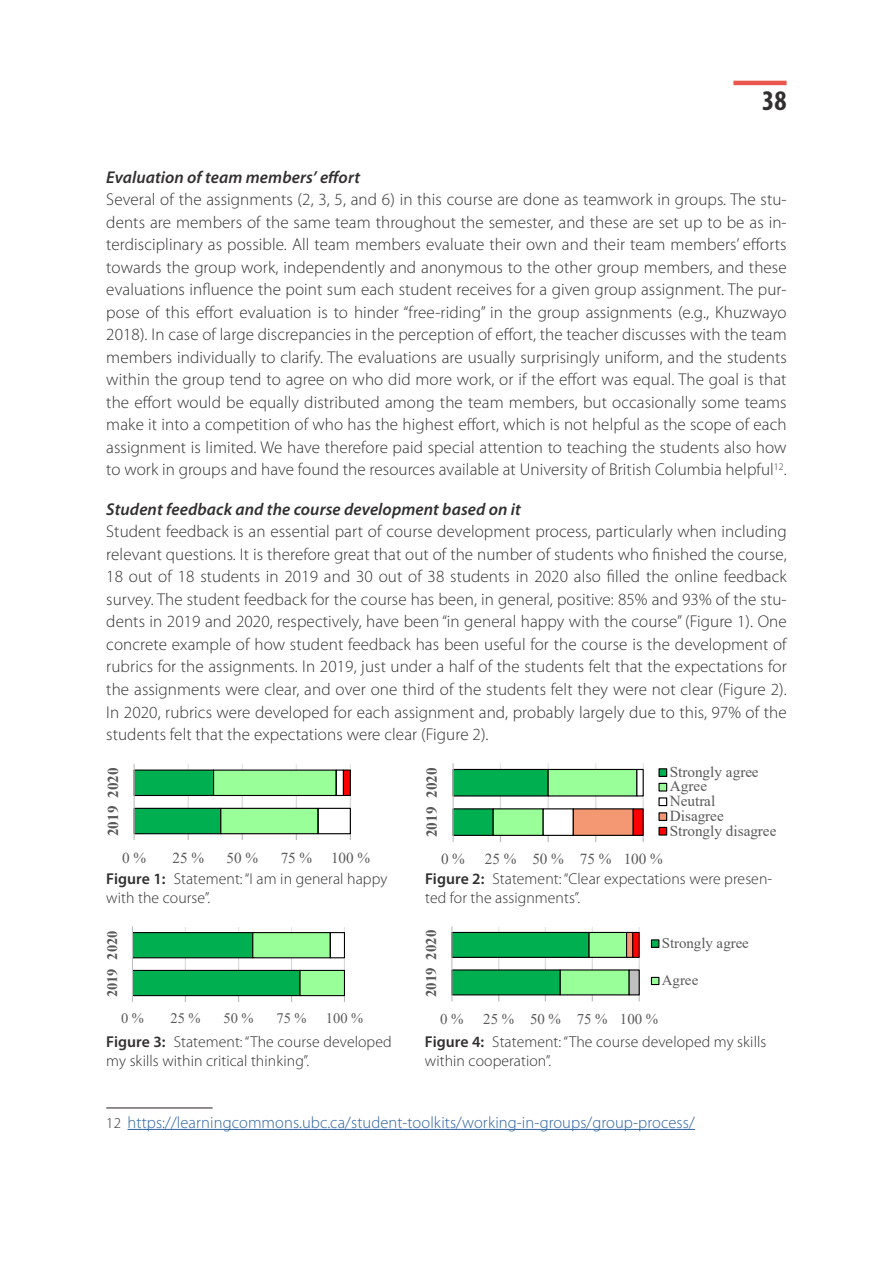
<style>
.page{position:relative;width:893px;height:1263px;background:#fff}
.page>*{position:absolute;margin:0;border:0;box-sizing:border-box;transform-origin:0 0}
.t1{font:700 condensed 28.5px "Myriad Pro";color:#312f30}
.BRØDTEKST{font:300 17.1px/22.5px "Myriad Pro";letter-spacing:.005em;color:#312f30;text-align:justify}
.Overskrift_under_nr{font:italic 600 17.1px "Myriad Pro";letter-spacing:.005em;color:#312f30}
.Fotnote{font:300 16.5px "Myriad Pro";letter-spacing:.005em;color:#2b62a1}
.Figurtekst{font:300 15.75px/18.9px "Myriad Pro";letter-spacing:.005em;color:#312f30}
.t2{font:15.3px/14.7px "Times New Roman";color:#595959}
.t3{font:700 15.3px "Times New Roman";color:#595959}
.t4{font:15.15px "Times New Roman";color:#595959}
.t5{font:700 15.15px "Times New Roman";color:#595959}
.t6{font:14.85px "Times New Roman";color:#595959}
.t7{font:700 14.85px "Times New Roman";color:#595959}
.t8{font:14.55px "Times New Roman";color:#595959}
.t9{font:700 14.55px "Times New Roman";color:#595959}
.s1{font-weight:600}
.s2{font-size:15px;color:#312f30}
</style>
<div class="page">
<hr style="left:733px;top:81px;width:54px;height:4px;background:#e9574e">
<svg style="left:135px;top:764px;width:216px;height:76px"></svg>
<div style="left:343px;top:770px;width:7px;height:25px;background:#f00"></div>
<div style="left:343px;top:769px;width:8px;height:27px;border:1px solid #000"></div>
<hr style="left:134px;top:764px;width:1px;height:76px;background:#bfbfbf">
<svg style="left:454px;top:763px;width:190px;height:79px"></svg>
<div style="left:573px;top:809px;width:60px;height:26px;background:#f39873"></div>
<div style="left:573px;top:808px;width:61px;height:28px;border:1px solid #000"></div>
<div style="left:633px;top:809px;width:10px;height:26px;background:#f00"></div>
<div style="left:633px;top:808px;width:11px;height:28px;border:1px solid #000"></div>
<hr style="left:453px;top:763px;width:1px;height:79px;background:#bfbfbf">
<div style="left:659px;top:769px;width:8px;height:7px;background:#00b050"></div>
<div style="left:658px;top:768px;width:9px;height:9px;border:1px solid #000"></div>
<div style="left:659px;top:783px;width:8px;height:8px;background:#9f9"></div>
<div style="left:658px;top:783px;width:9px;height:8px;border:1px solid #000"></div>
<div style="left:658px;top:797px;width:9px;height:9px;border:1px solid #000"></div>
<div style="left:659px;top:813px;width:8px;height:7px;background:#f39873"></div>
<div style="left:658px;top:812px;width:9px;height:9px;border:1px solid #000"></div>
<div style="left:659px;top:827px;width:8px;height:8px;background:#f00"></div>
<div style="left:658px;top:827px;width:9px;height:8px;border:1px solid #000"></div>
<svg style="left:133px;top:927px;width:212px;height:75px"></svg>
<div style="left:330px;top:932px;width:15px;height:26px;border:1px solid #000"></div>
<hr style="left:132px;top:926px;width:1px;height:76px;background:#bfbfbf">
<svg style="left:452px;top:926px;width:188px;height:75px"></svg>
<div style="left:627px;top:932px;width:6px;height:25px;background:#f39873"></div>
<div style="left:626px;top:932px;width:7px;height:26px;border:1px solid #000"></div>
<div style="left:633px;top:932px;width:6px;height:25px;background:#f00"></div>
<div style="left:632px;top:932px;width:8px;height:26px;border:1px solid #000"></div>
<div style="left:629px;top:970px;width:10px;height:25px;background:#bfbfbf"></div>
<div style="left:629px;top:969px;width:11px;height:26px;border:1px solid #000"></div>
<hr style="left:451px;top:926px;width:1px;height:75px;background:#bfbfbf">
<div style="left:651px;top:940px;width:8px;height:7px;background:#00b050"></div>
<div style="left:651px;top:939px;width:8px;height:9px;border:1px solid #000"></div>
<div style="left:651px;top:977px;width:8px;height:7px;background:#9f9"></div>
<div style="left:651px;top:977px;width:8px;height:8px;border:1px solid #000"></div>
<hr style="left:106px;top:1107px;width:107px;height:1px;background:#231f20">
<hr style="left:128px;top:1129px;width:567px;height:1px;background:#2b62a1">
<h1 class="t1" style="left:762px;top:83px;width:26px">38</h1>
<p class="Overskrift_under_nr" style="left:106px;top:166px;width:255px">Evaluation of team members’ effort</p>
<p class="BRØDTEKST" style="left:106px;top:188px;width:682px">Several of the assignments (2, 3, 5, and 6) in this course are done as teamwork in groups. The stu&shy;dents are members of the same team throughout the semester, and these are set up to be as in&shy;terdisciplinary as possible. All team members evaluate their own and their team members’ efforts towards the group work, independently and anonymous to the other group members, and these evaluations influence the point sum each student receives for a given group assignment. The pur&shy;pose of this effort evaluation is to hinder “free-riding” in the group assignments (e.g., Khuzwayo 2018). In case of large discrepancies in the perception of effort, the teacher discusses with the team members individually to clarify. The evaluations are usually surprisingly uniform, and the students within the group tend to agree on who did more work, or if the effort was equal. The goal is that the effort would be equally distributed among the team members, but occasionally some teams make it into a competition of who has the highest effort, which is not helpful as the scope of each assignment is limited. We have therefore paid special attention to teaching the students also how to work in groups and have found the resources available at University of British Columbia helpful<sup>12</sup>.</p>
<p class="Overskrift_under_nr" style="left:106px;top:498px;width:416px">Student feedback and the course development based on it</p>
<p class="BRØDTEKST" style="left:106px;top:520px;width:682px">Student feedback is an essential part of course development process, particularly when including relevant questions. It is therefore great that out of the number of students who finished the course, 18 out of 18 students in 2019 and 30 out of 38 students in 2020 also filled the online feedback survey. The student feedback for the course has been, in general, positive: 85% and 93% of the stu&shy;dents in 2019 and 2020, respectively, have been “in general happy with the course” (Figure 1). One concrete example of how student feedback has been useful for the course is the development of rubrics for the assignments. In 2019, just under a half of the students felt that the expectations for the assignments were clear, and over one third of the students felt they were not clear (Figure 2).<br>In 2020, rubrics were developed for each assignment and, probably largely due to this, 97% of the students felt that the expectations were clear (Figure 2).</p>
<p class="t5" style="left:102px;top:836px;width:70px;rotate:-90deg">2019 2020</p>
<p class="t4" style="left:122px;top:847px;width:25px">0 %</p>
<p class="t4" style="left:173px;top:847px;width:33px">25 %</p>
<p class="t4" style="left:227px;top:847px;width:33px">50 %</p>
<p class="t4" style="left:281px;top:847px;width:91px">75 % 100 %</p>
<p class="t3" style="left:421px;top:837px;width:71px;rotate:-90deg">2019 2020</p>
<p class="t2" style="left:670px;top:764px;width:108px">Strongly agree<br>Agree<br>Neutral<br>Disagree<br>Strongly disagree</p>
<p class="t2" style="left:441px;top:851px;width:25px">0 %</p>
<p class="t2" style="left:485px;top:851px;width:180px">25 % 50 % 75 % 100 %</p>
<p class="Figurtekst" style="left:106px;top:869px;width:283px"><span class="s1">Figure 1:</span> Statement: “I am in general happy with the course”.</p>
<p class="Figurtekst" style="left:425px;top:869px;width:349px"><span class="s1">Figure 2:</span> Statement: “Clear expectations were presen&shy;ted for the assignments”.</p>
<p class="t9" style="left:102px;top:997px;width:68px;rotate:-90deg">2019 2020</p>
<p class="t8" style="left:121px;top:1008px;width:24px">0 %</p>
<p class="t8" style="left:170px;top:1008px;width:32px">25 %</p>
<p class="t8" style="left:223px;top:1008px;width:32px">50 %</p>
<p class="t8" style="left:276px;top:1008px;width:32px">75 %</p>
<p class="t8" style="left:326px;top:1008px;width:39px">100 %</p>
<p class="t7" style="left:420px;top:997px;width:69px;rotate:-90deg">2019 2020</p>
<p class="t6" style="left:662px;top:932px;width:88px">Strongly agree</p>
<p class="t6" style="left:662px;top:969px;width:38px">Agree</p>
<p class="t6" style="left:440px;top:1008px;width:25px">0 %</p>
<p class="t6" style="left:483px;top:1008px;width:176px">25 % 50 % 75 % 100 %</p>
<p class="Figurtekst" style="left:106px;top:1032px;width:287px"><span class="s1">Figure 3:</span> Statement: “The course developed my skills within critical thinking”.</p>
<p class="Figurtekst" style="left:425px;top:1032px;width:343px"><span class="s1">Figure 4:</span> Statement: “The course developed my skills within cooperation”.</p>
<p class="Fotnote" style="left:106px;top:1112px;width:590px"><span class="s2">12</span> https://learningcommons.ubc.ca/student-toolkits/working-in-groups/group-process/</p>
</div>
